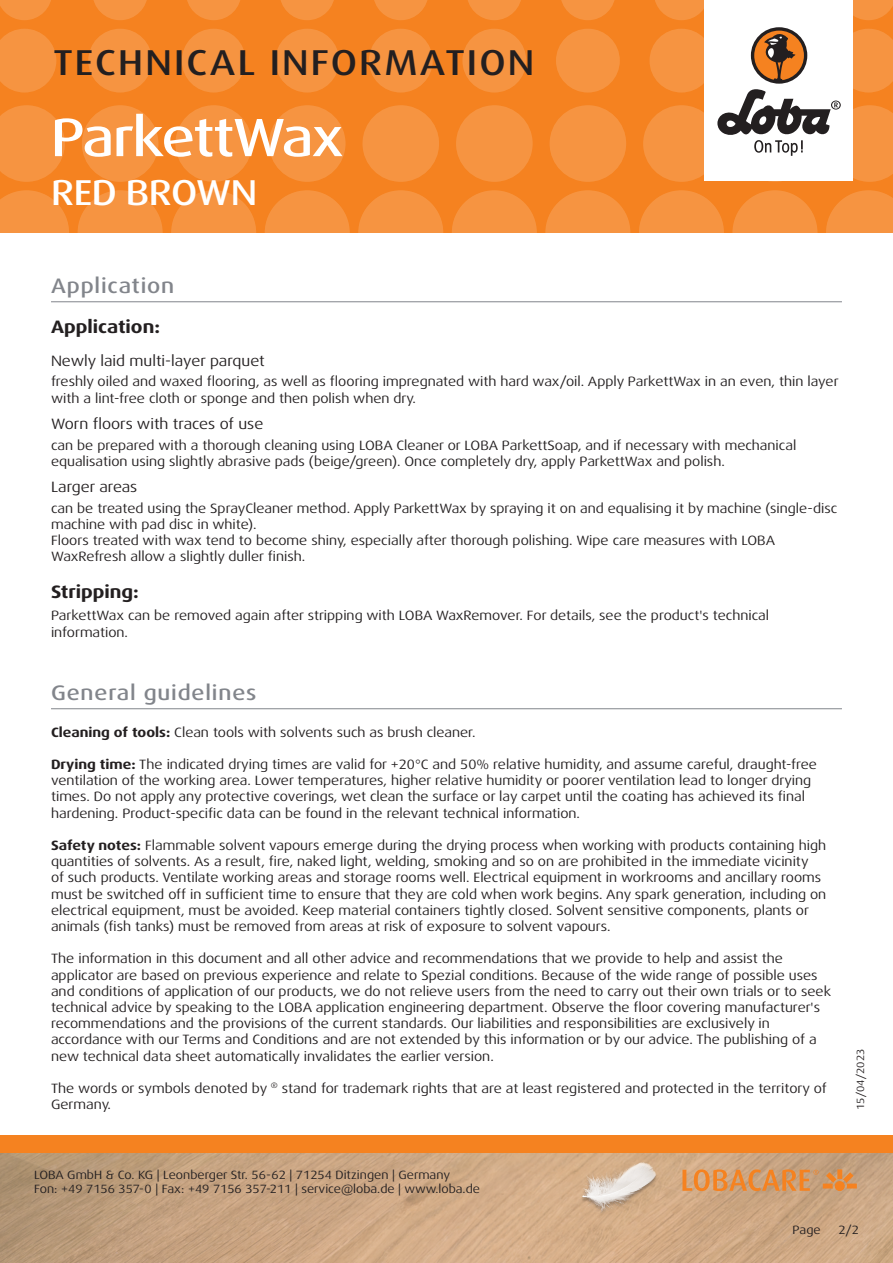
<style>
.page{position:relative;width:893px;height:1263px;background:#fff}
.page>*{position:absolute;margin:0;border:0;box-sizing:border-box;transform-origin:0 0}
.t1{font:500 expanded 54px "Dax Pro";letter-spacing:-.035em;color:#fff}
.t2{font:500 expanded 36px "Dax Pro";letter-spacing:.06em;color:#231f20}
.t3{font:500 expanded 36px "Dax Pro";letter-spacing:-.015em;color:#fff}
.Titel_grau{font:500 expanded 21px "Dax Pro";letter-spacing:.04em;color:#82858b}
.t4{font:700 expanded 18px "Dax Pro";color:#231f20}
.t5{font:expanded 15px "Dax Pro";color:#231f20}
.Text{font:expanded 13.5px/16.2px "Dax Pro";color:#231f20}
.t6{font:expanded 12px/14.4px "Dax Pro";color:#231f20}
.t7{font:expanded 10.5px "Dax Pro";color:#231f20}
.s1{font-weight:700}
</style>
<div class="page">
<div style="left:0;top:0;width:893px;height:233px;background:#f58220"></div>
<svg style="left:0;top:190px;width:69px;height:43px"></svg>
<svg style="left:78px;top:190px;width:85px;height:85px;fill:#f69441"></svg>
<svg style="left:171px;top:190px;width:85px;height:85px;fill:#f69441"></svg>
<svg style="left:265px;top:190px;width:85px;height:85px;fill:#f69441"></svg>
<svg style="left:358px;top:190px;width:85px;height:85px;fill:#f69441"></svg>
<svg style="left:545px;top:190px;width:85px;height:85px;fill:#f69441"></svg>
<svg style="left:452px;top:190px;width:85px;height:85px;fill:#f69441"></svg>
<svg style="left:732px;top:190px;width:85px;height:85px;fill:#f69441"></svg>
<svg style="left:639px;top:190px;width:85px;height:85px;fill:#f69441"></svg>
<svg style="left:826px;top:190px;width:67px;height:43px"></svg>
<svg style="left:0;top:105px;width:65px;height:77px"></svg>
<svg style="left:82px;top:105px;width:76px;height:77px"></svg>
<svg style="left:175px;top:105px;width:77px;height:77px"></svg>
<svg style="left:269px;top:105px;width:76px;height:77px"></svg>
<svg style="left:456px;top:105px;width:77px;height:77px"></svg>
<svg style="left:362px;top:105px;width:77px;height:77px"></svg>
<svg style="left:550px;top:105px;width:76px;height:77px"></svg>
<svg style="left:0;top:29px;width:56px;height:63px"></svg>
<svg style="left:182px;top:29px;width:64px;height:63px"></svg>
<svg style="left:88px;top:29px;width:64px;height:63px"></svg>
<svg style="left:275px;top:29px;width:64px;height:63px"></svg>
<svg style="left:462px;top:29px;width:64px;height:63px"></svg>
<svg style="left:369px;top:29px;width:64px;height:63px"></svg>
<svg style="left:556px;top:29px;width:64px;height:63px"></svg>
<svg style="left:0;top:0;width:51px;height:20px"></svg>
<svg style="left:187px;top:0;width:53px;height:20px"></svg>
<svg style="left:468px;top:0;width:53px;height:20px"></svg>
<svg style="left:655px;top:0;width:49px;height:20px"></svg>
<svg style="left:93px;top:0;width:54px;height:20px"></svg>
<svg style="left:374px;top:0;width:54px;height:20px"></svg>
<svg style="left:281px;top:0;width:53px;height:20px"></svg>
<svg style="left:561px;top:0;width:54px;height:20px"></svg>
<svg style="left:853px;top:0;width:40px;height:20px"></svg>
<img style="left:0;top:1152px;width:893px;height:111px">
<div style="left:0;top:1135px;width:893px;height:17px;background:#f58220"></div>
<div style="left:704px;top:0;width:149px;height:181px;background:#fff"></div>
<svg style="left:643px;top:29px;width:250px;height:153px"></svg>
<img style="left:578px;top:1161px;width:82px;height:81px">
<svg style="left:682px;top:1169px;width:175px;height:22px;background:#d9965a"></svg>
<hr style="left:51px;top:708px;width:791px;height:1px;background:#82858b">
<hr style="left:51px;top:301px;width:791px;height:1px;background:#82858b">
<h2 class="t2" style="left:53px;top:40px;width:483px">TECHNICAL INFORMATION</h2>
<p class="t1" style="left:51px;top:103px;width:294px">ParkettWax</p>
<h2 class="t3" style="left:51px;top:169px;width:207px">RED BROWN</h2>
<p class="Titel_grau" style="left:51px;top:272px;width:125px">Application</p>
<p class="t4" style="left:51px;top:315px;width:111px">Application:</p>
<p class="t5" style="left:51px;top:351px;width:215px">Newly laid multi-layer parquet</p>
<p class="Text" style="left:51px;top:374px;width:789px">freshly oiled and waxed flooring, as well as flooring impregnated with hard wax/oil. Apply ParkettWax in an even, thin layer with a lint-free cloth or sponge and then polish when dry.</p>
<p class="t5" style="left:51px;top:414px;width:214px">Worn floors with traces of use</p>
<p class="Text" style="left:51px;top:437px;width:747px">can be prepared with a thorough cleaning using LOBA Cleaner or LOBA ParkettSoap, and if necessary with mechanical equalisation using slightly abrasive pads (beige/green). Once completely dry, apply ParkettWax and polish.</p>
<p class="t5" style="left:51px;top:478px;width:88px">Larger areas</p>
<p class="Text" style="left:51px;top:500px;width:788px">can be treated using the SprayCleaner method. Apply ParkettWax by spraying it on and equalising it by machine (single-disc machine with pad disc in white).</p>
<p class="Text" style="left:51px;top:532px;width:726px">Floors treated with wax tend to become shiny, especially after thorough polishing. Wipe care measures with LOBA<br>WaxRefresh allow a slightly duller finish.</p>
<p class="t4" style="left:51px;top:580px;width:89px">Stripping:</p>
<p class="Text" style="left:51px;top:608px;width:720px">ParkettWax can be removed again after stripping with LOBA WaxRemover. For details, see the product's technical information.</p>
<p class="Titel_grau" style="left:51px;top:679px;width:207px">General guidelines</p>
<p class="Text" style="left:51px;top:724px;width:426px"><span class="s1">Cleaning of tools:</span> Clean tools with solvents such as brush cleaner.</p>
<p class="Text" style="left:51px;top:756px;width:767px"><span class="s1">Drying time:</span> The indicated drying times are valid for +20°C and 50% relative humidity, and assume careful, draught-free ventilation of the working area. Lower temperatures, higher relative humidity or poorer ventilation lead to longer drying times. Do not apply any protective coverings, wet clean the surface or lay carpet until the coating has achieved its final hardening. Product-specific data can be found in the relevant technical information.</p>
<p class="Text" style="left:51px;top:837px;width:777px"><span class="s1">Safety notes:</span> Flammable solvent vapours emerge during the drying process when working with products containing high quantities of solvents. As a result, fire, naked light, welding, smoking and so on are prohibited in the immediate vicinity<br>of such products. Ventilate working areas and storage rooms well. Electrical equipment in workrooms and ancillary rooms must be switched off in sufficient time to ensure that they are cold when work begins. Any spark generation, including on electrical equipment, must be avoided. Keep material containers tightly closed. Solvent sensitive components, plants or animals (fish tanks) must be removed from areas at risk of exposure to solvent vapours.</p>
<p class="Text" style="left:51px;top:951px;width:781px">The information in this document and all other advice and recommendations that we provide to help and assist the applicator are based on previous experience and relate to Spezial conditions. Because of the wide range of possible uses and conditions of application of our products, we do not relieve users from the need to carry out their own trials or to seek technical advice by speaking to the LOBA application engineering department. Observe the floor covering manufacturer's recommendations and the provisions of the current standards. Our liabilities and responsibilities are exclusively in accordance with our Terms and Conditions and are not extended by this information or by our advice. The publishing of a new technical data sheet automatically invalidates the earlier version.</p>
<p class="Text" style="left:51px;top:1080px;width:777px">The words or symbols denoted by <sup>®</sup> stand for trademark rights that are at least registered and protected in the territory of<br>Germany.</p>
<p class="t7" style="left:854px;top:1110px;width:63px;rotate:-90deg">15/04/2023</p>
<p class="t6" style="left:34px;top:1167px;width:447px">LOBA GmbH &amp; Co. KG | Leonberger Str. 56-62 | 71254 Ditzingen | Germany<br>Fon: +49 7156 357-0 | Fax: +49 7156 357-211 | service@loba.de | www.loba.de</p>
<p class="t6" style="left:793px;top:1223px;width:30px">Page</p>
<p class="t6" style="left:838px;top:1223px;width:22px">2/2</p>
</div>
